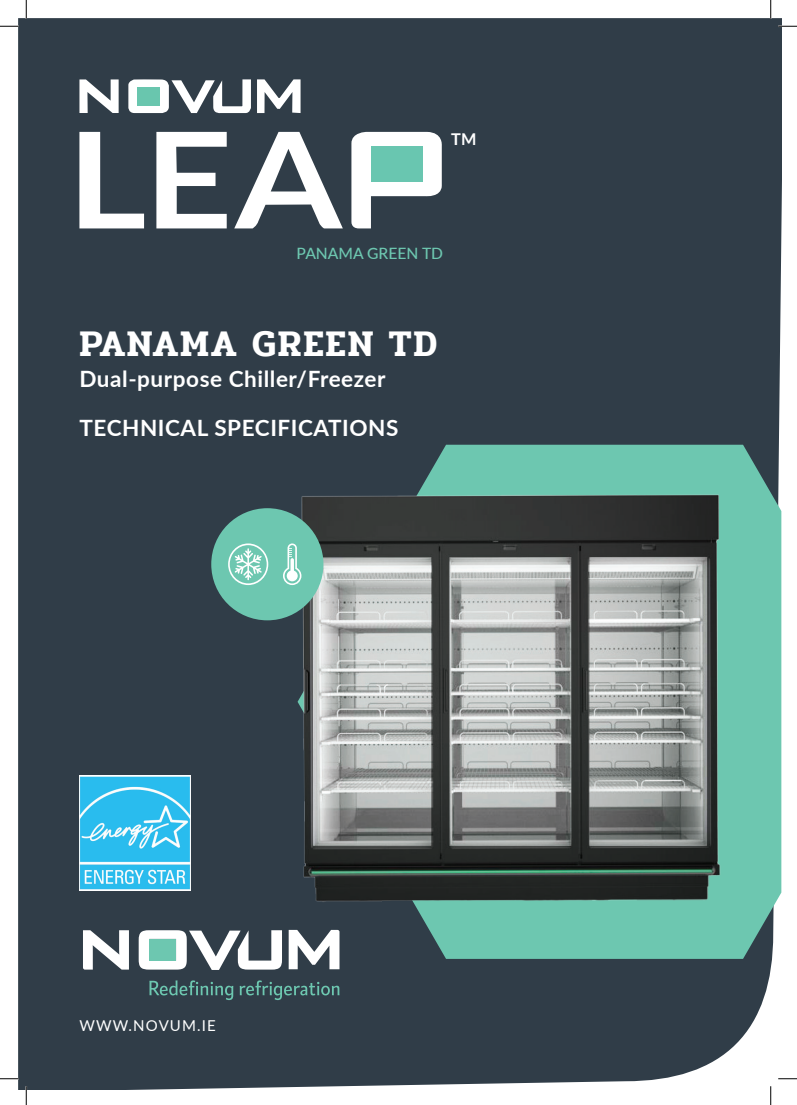
<style>
.page{position:relative;width:797px;height:1105px;background:#fff}
.page>*{position:absolute;margin:0;border:0;box-sizing:border-box;transform-origin:0 0}
.t1{font:600 37.38px "Pridi";letter-spacing:.045em;color:#fff}
.t2{font:700 22.5px "Lato";letter-spacing:.025em;color:#fff}
.t3{font:700 16.25px "Lato";color:#fff}
.t4{font:500 15.62px "Lato";color:#6dc7b0}
.t5{font:15px "Lato";letter-spacing:.075em;color:#fff}
</style>
<div class="page">
<div style="left:18px;top:18px;width:763px;height:1071px;background:#303d48"></div>
<svg style="left:79px;top:79px;width:40px;height:34px"></svg>
<svg style="left:128px;top:79px;width:123px;height:35px"></svg>
<svg style="left:257px;top:79px;width:43px;height:34px"></svg>
<svg style="left:79px;top:132px;width:65px;height:96px"></svg>
<svg style="left:156px;top:132px;width:71px;height:96px"></svg>
<svg style="left:234px;top:132px;width:109px;height:96px"></svg>
<svg style="left:350px;top:132px;width:92px;height:96px"></svg>
<div style="left:371px;top:147px;width:51px;height:35px;background:#69c6b0"></div>
<svg style="left:339px;top:933px;width:442px;height:26px;fill:#6dc7b0"></svg>
<svg style="left:149px;top:980px;width:84px;height:20px"></svg>
<svg style="left:240px;top:980px;width:99px;height:20px"></svg>
<svg style="left:83px;top:930px;width:46px;height:39px"></svg>
<svg style="left:289px;top:933px;width:50px;height:36px"></svg>
<svg style="left:139px;top:930px;width:143px;height:40px"></svg>
<img style="left:285px;top:432px;width:496px;height:501px">
<div style="left:211px;top:508px;width:112px;height:112px;background:#6dc7b0;border-radius:50%"></div>
<svg style="left:283px;top:543px;width:18px;height:42px"></svg>
<svg style="left:228px;top:543px;width:40px;height:42px"></svg>
<img style="left:79px;top:776px;width:111px;height:114px">
<svg style="left:0;top:25px;width:19px;height:2px"></svg>
<svg style="left:778px;top:25px;width:19px;height:2px"></svg>
<svg style="left:0;top:1078px;width:19px;height:1px"></svg>
<svg style="left:778px;top:1078px;width:19px;height:1px"></svg>
<svg style="left:25px;top:0;width:2px;height:19px"></svg>
<svg style="left:25px;top:1086px;width:2px;height:19px"></svg>
<svg style="left:770px;top:0;width:1px;height:19px"></svg>
<svg style="left:770px;top:1086px;width:1px;height:19px"></svg>
<p class="t3" style="left:451px;top:127px;width:27px">TM</p>
<p class="t4" style="left:297px;top:242px;width:148px">PANAMA GREEN TD</p>
<h1 class="t1" style="left:79px;top:316px;width:359px">PANAMA GREEN TD</h1>
<p class="t2" style="left:79px;top:363px;width:307px">Dual-purpose Chiller/Freezer</p>
<p class="t2" style="left:79px;top:411px;width:320px">TECHNICAL SPECIFICATIONS</p>
<p class="t5" style="left:79px;top:1014px;width:138px">WWW.NOVUM.IE</p>
</div>
